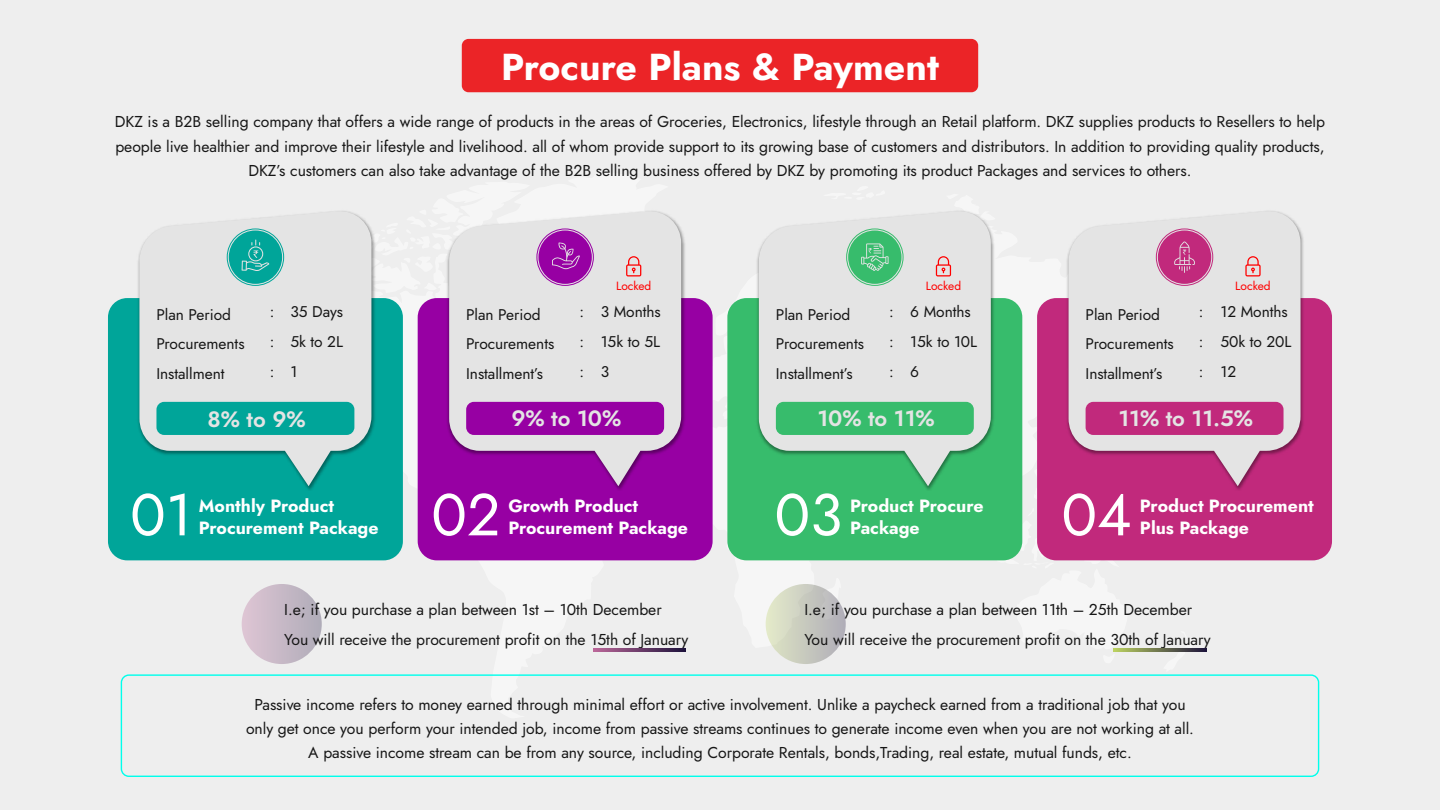
<style>
.page{position:relative;width:1440px;height:810px;background:#eee}
.page>*{position:absolute;margin:0;border:0;box-sizing:border-box;transform-origin:0 0}
.t1{font:59.1px "Jost";color:#fff}
.t2{font:700 37.5px "Jost";color:#fff}
.t3{font:22.2px "Jost Semi";letter-spacing:-.005em;color:#e4e4e4}
.t4{font:700 17.7px/23px "Jost";color:#fff}
.t5{font:15.75px/24.3px "Jost";letter-spacing:-.005em;color:#161616}
.t6{font:15.52px/29.8px "Jost";letter-spacing:-.005em;color:#161616}
.t7{font:11.93px "Jost";letter-spacing:-.005em;color:#f00}
</style>
<div class="page">
<div style="left:242px;top:584px;width:80px;height:80px;background:linear-gradient(to right,#dec5d4,#b1aeba);border-radius:50%"></div>
<div style="left:766px;top:584px;width:80px;height:80px;background:linear-gradient(to right,#e2e9c8,#b1aeb9);border-radius:50%"></div>
<svg style="left:594px;top:649px;width:92px;height:2px"></svg>
<svg style="left:1114px;top:649px;width:92px;height:2px"></svg>
<div style="left:462px;top:39px;width:516px;height:53px;background:#eb2427;border-radius:7px"></div>
<div style="left:121px;top:674px;width:1198px;height:103px;border:1px solid #00ffec;border-radius:8px"></div>
<div style="left:108px;top:298px;width:295px;height:262px;background:#00a599;border-radius:19px"></div>
<img style="left:135px;top:229px;width:242px;height:261px">
<svg style="left:139px;top:211px;width:232px;height:275px;fill:#e4e4e4"></svg>
<div style="left:156px;top:402px;width:198px;height:33px;background:#00a599;border-radius:8px"></div>
<div style="left:229px;top:231px;width:53px;height:53px;background:#00a599;border-radius:50%"></div>
<svg style="left:242px;top:240px;width:27px;height:31px"></svg>
<div style="left:227px;top:229px;width:57px;height:57px;border:1px solid #00a599;border-radius:50%"></div>
<div style="left:418px;top:298px;width:295px;height:262px;background:#9700a3;border-radius:19px"></div>
<img style="left:445px;top:229px;width:242px;height:261px">
<svg style="left:449px;top:211px;width:232px;height:275px;fill:#e4e4e4"></svg>
<div style="left:466px;top:402px;width:198px;height:33px;background:#9700a3;border-radius:8px"></div>
<div style="left:538px;top:231px;width:54px;height:53px;background:#9700a3;border-radius:50%"></div>
<div style="left:537px;top:229px;width:57px;height:57px;border:1px solid #9700a3;border-radius:50%"></div>
<svg style="left:552px;top:242px;width:28px;height:27px"></svg>
<div style="left:727px;top:298px;width:295px;height:262px;background:#37bc6c;border-radius:19px"></div>
<img style="left:755px;top:233px;width:242px;height:257px">
<svg style="left:759px;top:211px;width:232px;height:275px;fill:#e4e4e4"></svg>
<div style="left:776px;top:402px;width:198px;height:33px;background:#37bc6c;border-radius:8px"></div>
<div style="left:848px;top:231px;width:54px;height:53px;background:#37bc6c;border-radius:50%"></div>
<div style="left:846px;top:229px;width:57px;height:57px;border:1px solid #37bc6c;border-radius:50%"></div>
<svg style="left:861px;top:243px;width:28px;height:28px"></svg>
<div style="left:1037px;top:298px;width:295px;height:262px;background:#c1297c;border-radius:19px"></div>
<img style="left:1064px;top:232px;width:243px;height:258px">
<svg style="left:1069px;top:211px;width:232px;height:275px;fill:#e4e4e4"></svg>
<div style="left:1086px;top:402px;width:198px;height:33px;background:#c1297c;border-radius:8px"></div>
<div style="left:1158px;top:231px;width:53px;height:53px;background:#c1297c;border-radius:50%"></div>
<div style="left:1156px;top:229px;width:57px;height:57px;border:1px solid #c1297c;border-radius:50%"></div>
<svg style="left:1174px;top:241px;width:21px;height:32px"></svg>
<svg style="left:936px;top:256px;width:15px;height:20px"></svg>
<svg style="left:626px;top:256px;width:15px;height:20px"></svg>
<svg style="left:1245px;top:256px;width:16px;height:20px"></svg>
<h2 class="t2" style="left:501px;top:40px;width:439px">Procure Plans &amp; Payment</h2>
<p class="t5" style="left:115px;top:110px;width:1212px;text-align:center">DKZ is a B2B selling company that offers a wide range of products in the areas of Groceries, Electronics, lifestyle through an Retail platform. DKZ supplies products to Resellers to help people live healthier and improve their lifestyle and livelihood. all of whom provide support to its growing base of customers and distributors. In addition to providing quality products,<br>DKZ’s customers can also take advantage of the B2B selling business offered by DKZ by promoting its product Packages and services to others.</p>
<p class="t6" style="left:156px;top:299px;width:90px">Plan Period<br>Procurements<br>Installment</p>
<p class="t6" style="left:290px;top:297px;width:54px;text-align:justify">35 Days 5k to 2L 1</p>
<p class="t6" style="left:270px;top:297px;width:6px;text-align:justify">: : :</p>
<h3 class="t3" style="left:208px;top:404px;width:100px">8% to 9%</h3>
<h1 class="t1" style="left:130px;top:474px;width:64px">01</h1>
<p class="t4" style="left:199px;top:494px;width:137px">Monthly Product</p>
<p class="t4" style="left:199px;top:517px;width:181px">Procurement Package</p>
<p class="t7" style="left:616px;top:278px;width:37px">Locked</p>
<p class="t7" style="left:926px;top:278px;width:37px">Locked</p>
<p class="t7" style="left:1235px;top:278px;width:37px">Locked</p>
<p class="t6" style="left:466px;top:299px;width:90px">Plan Period<br>Procurements<br>Installment’s</p>
<p class="t6" style="left:601px;top:297px;width:62px;text-align:justify">3 Months 15k to 5L 3</p>
<p class="t6" style="left:579px;top:297px;width:6px;text-align:justify">: : :</p>
<h3 class="t3" style="left:511px;top:403px;width:111px">9% to 10%</h3>
<h1 class="t1" style="left:431px;top:474px;width:71px">02</h1>
<p class="t4" style="left:508px;top:494px;width:131px">Growth Product</p>
<p class="t4" style="left:508px;top:517px;width:181px">Procurement Package</p>
<p class="t6" style="left:776px;top:299px;width:90px">Plan Period<br>Procurements<br>Installment’s</p>
<p class="t6" style="left:910px;top:297px;width:68px">6 Months<br>15k to 10L<br>6</p>
<p class="t6" style="left:889px;top:297px;width:6px;text-align:justify">: : :</p>
<h3 class="t3" style="left:817px;top:403px;width:119px">10% to 11%</h3>
<h1 class="t1" style="left:775px;top:474px;width:69px">03</h1>
<p class="t4" style="left:850px;top:494px;width:135px">Product Procure</p>
<p class="t4" style="left:850px;top:517px;width:71px">Package</p>
<p class="t6" style="left:1086px;top:299px;width:90px">Plan Period<br>Procurements<br>Installment’s</p>
<p class="t6" style="left:1220px;top:297px;width:73px">12 Months<br>50k to 20L<br>12</p>
<p class="t6" style="left:1199px;top:297px;width:6px;text-align:justify">: : :</p>
<h3 class="t3" style="left:1118px;top:403px;width:136px">11% to 11.5%</h3>
<h1 class="t1" style="left:1062px;top:474px;width:71px">04</h1>
<p class="t4" style="left:1140px;top:494px;width:175px">Product Procurement<br>Plus Package</p>
<p class="t5" style="left:284px;top:594px;width:406px;line-height:30.3px">I.e; if you purchase a plan between 1st – 10th December<br>You will receive the procurement profit on the 15th of January</p>
<p class="t5" style="left:804px;top:594px;width:408px;line-height:30.3px">I.e; if you purchase a plan between 11th – 25th December<br>You will receive the procurement profit on the 30th of January</p>
<p class="t5" style="left:246px;top:692px;width:950px;text-align:center">Passive income refers to money earned through minimal effort or active involvement. Unlike a paycheck earned from a traditional job that you only get once you perform your intended job, income from passive streams continues to generate income even when you are not working at all.<br>A passive income stream can be from any source, including Corporate Rentals, bonds,Trading, real estate, mutual funds, etc.</p>
</div>
